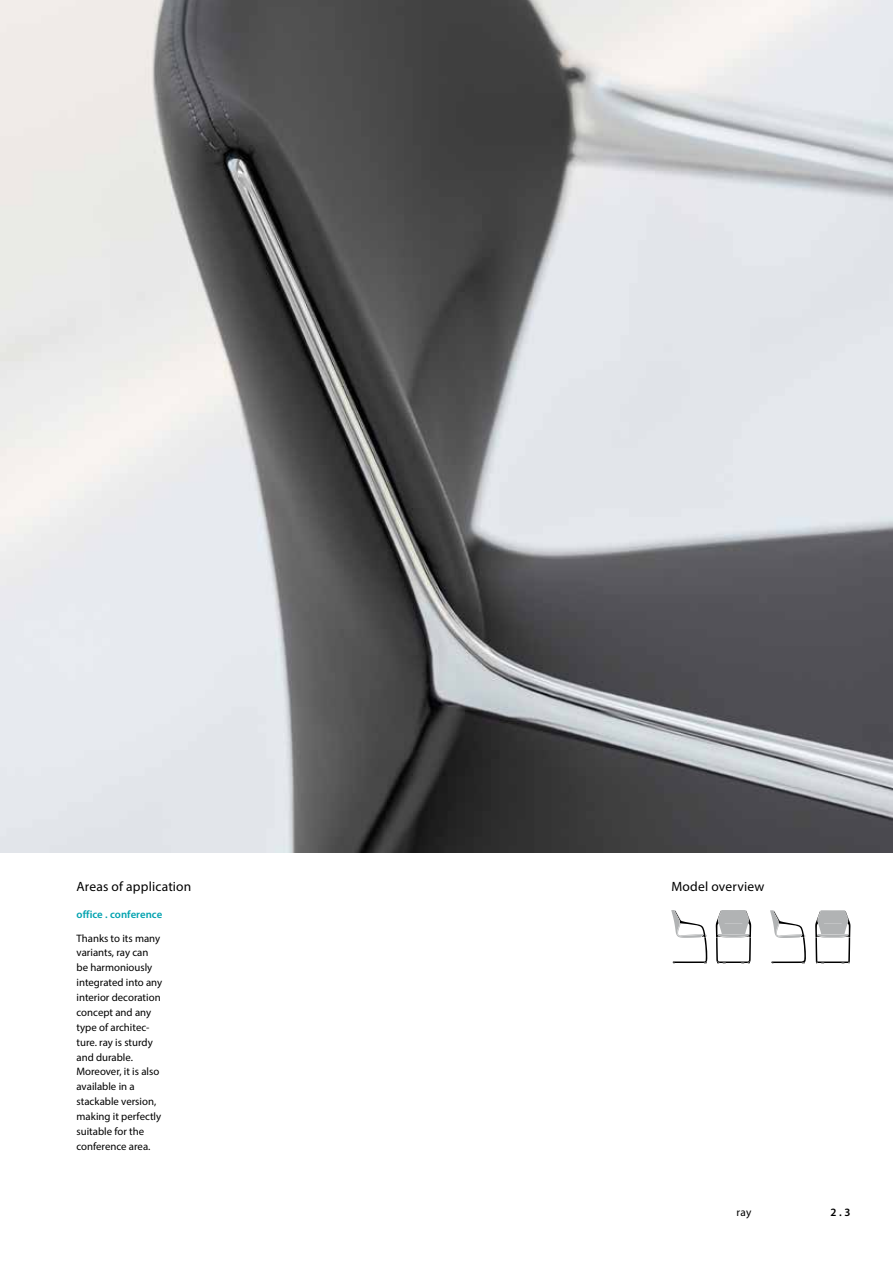
<style>
.page{position:relative;width:893px;height:1263px;background:#fff}
.page>*{position:absolute;margin:0;border:0;box-sizing:border-box;transform-origin:0 0}
.t1{font:13.5px "Myriad Pro";letter-spacing:.015em;color:#000}
.t2{font:11.25px "Myriad Pro";color:#000}
.t3{font:600 11.25px "Myriad Pro";color:#000}
.t4{font:10.8px/14.9px "Myriad Pro";color:#000}
.t5{font:600 10.8px "Myriad Pro";letter-spacing:.005em;color:#00a2af}
</style>
<div class="page">
<img style="left:0;top:0;width:893px;height:853px">
<svg style="left:716px;top:910px;width:35px;height:54px"></svg>
<svg style="left:671px;top:910px;width:36px;height:54px"></svg>
<svg style="left:770px;top:910px;width:36px;height:54px"></svg>
<svg style="left:815px;top:910px;width:35px;height:54px"></svg>
<p class="t1" style="left:77px;top:878px;width:116px">Areas of application</p>
<p class="t1" style="left:671px;top:878px;width:94px">Model overview</p>
<p class="t5" style="left:77px;top:908px;width:87px">office . conference</p>
<p class="t4" style="left:77px;top:930px;width:87px">Thanks to its many variants, ray can be harmoniously integrated into any interior decoration concept and any type of architec&shy;ture. ray is sturdy and durable.<br>Moreover, it is also available in a stackable version, making it perfectly suitable for the conference area.</p>
<p class="t2" style="left:737px;top:1205px;width:16px">ray</p>
<p class="t3" style="left:831px;top:1205px;width:21px">2 . 3</p>
</div>
